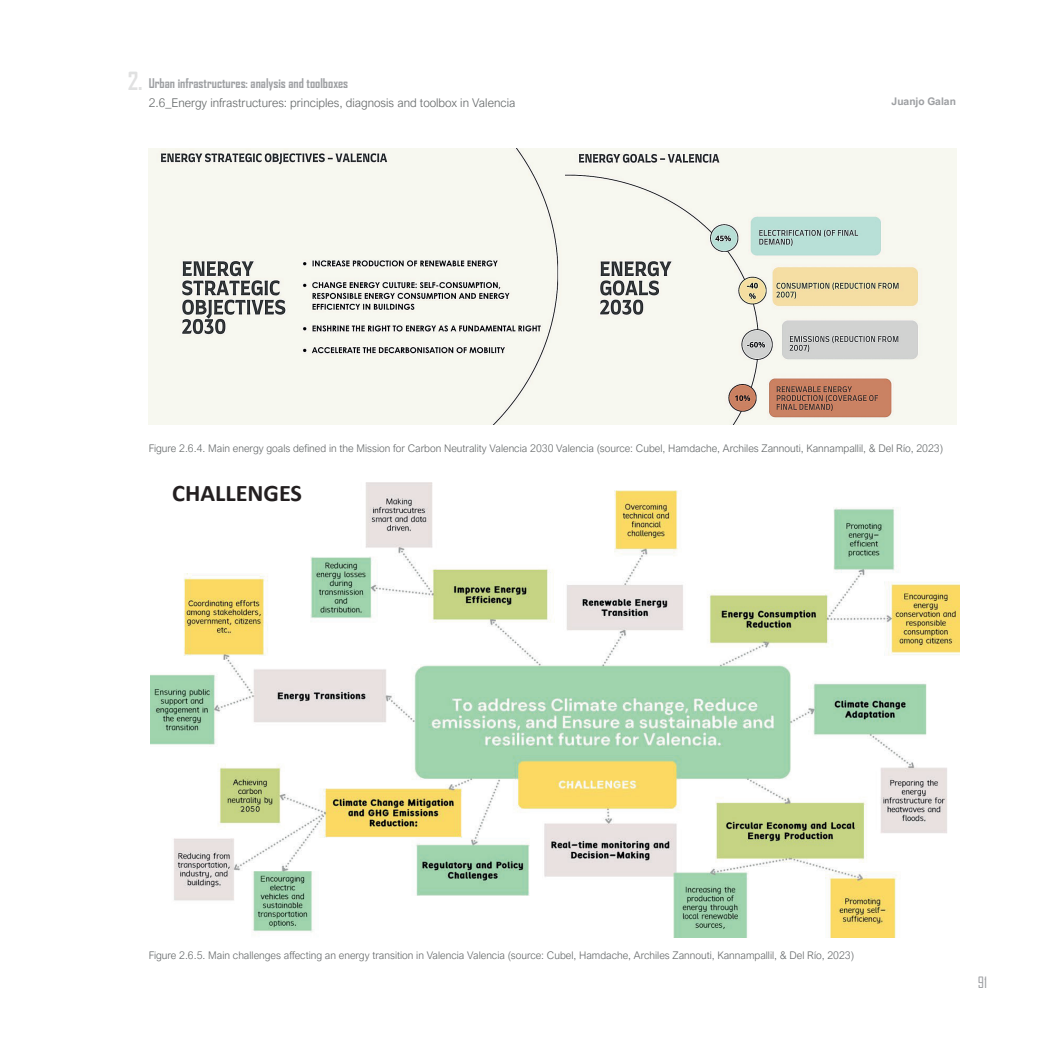
<style>
.page{position:relative;width:1063px;height:1063px;background:#fff}
.page>*{position:absolute;margin:0;border:0;box-sizing:border-box;transform-origin:0 0}
.t1{font:700 23.85px "Calibri";color:#231f20}
.t2{font:15px "Agency FB";color:#9d9fa2}
.t3{font:700 12.75px "Agency FB";color:#9d9fa2}
.t4{font:300 12px "Arial Nova";color:#636768}
.Pie_de_foto{font:300 10.5px "Arial Nova";color:#636768}
.t5{font:700 10.5px "Arial Nova";color:#9d9fa2}
.s1{font-size:24px;color:#636768}
</style>
<div class="page">
<img style="left:149px;top:149px;width:808px;height:275px">
<img style="left:151px;top:482px;width:809px;height:455px">
<p class="t3" style="left:128px;top:75px;width:222px"><span class="s1">2.</span> Urban infrastructures: analysis and toolboxes</p>
<p class="t4" style="left:149px;top:96px;width:368px">2.6_Energy infrastructures: principles, diagnosis and toolbox in Valencia</p>
<p class="t5" style="left:892px;top:96px;width:66px">Juanjo Galan</p>
<p class="Pie_de_foto" style="left:149px;top:442px;width:796px">Figure 2.6.4. Main energy goals defined in the Mission for Carbon Neutrality Valencia 2030 Valencia (source: Cubel, Hamdache, Archiles Zannouti, Kannampallil, &amp; Del Río, 2023)</p>
<p class="t1" style="left:172px;top:476px;width:131px">CHALLENGES</p>
<p class="Pie_de_foto" style="left:149px;top:949px;width:707px">Figure 2.6.5. Main challenges affecting an energy transition in Valencia Valencia (source: Cubel, Hamdache, Archiles Zannouti, Kannampallil, &amp; Del Río, 2023)</p>
<h2 class="t2" style="left:978px;top:974px;width:11px">91</h2>
</div>
